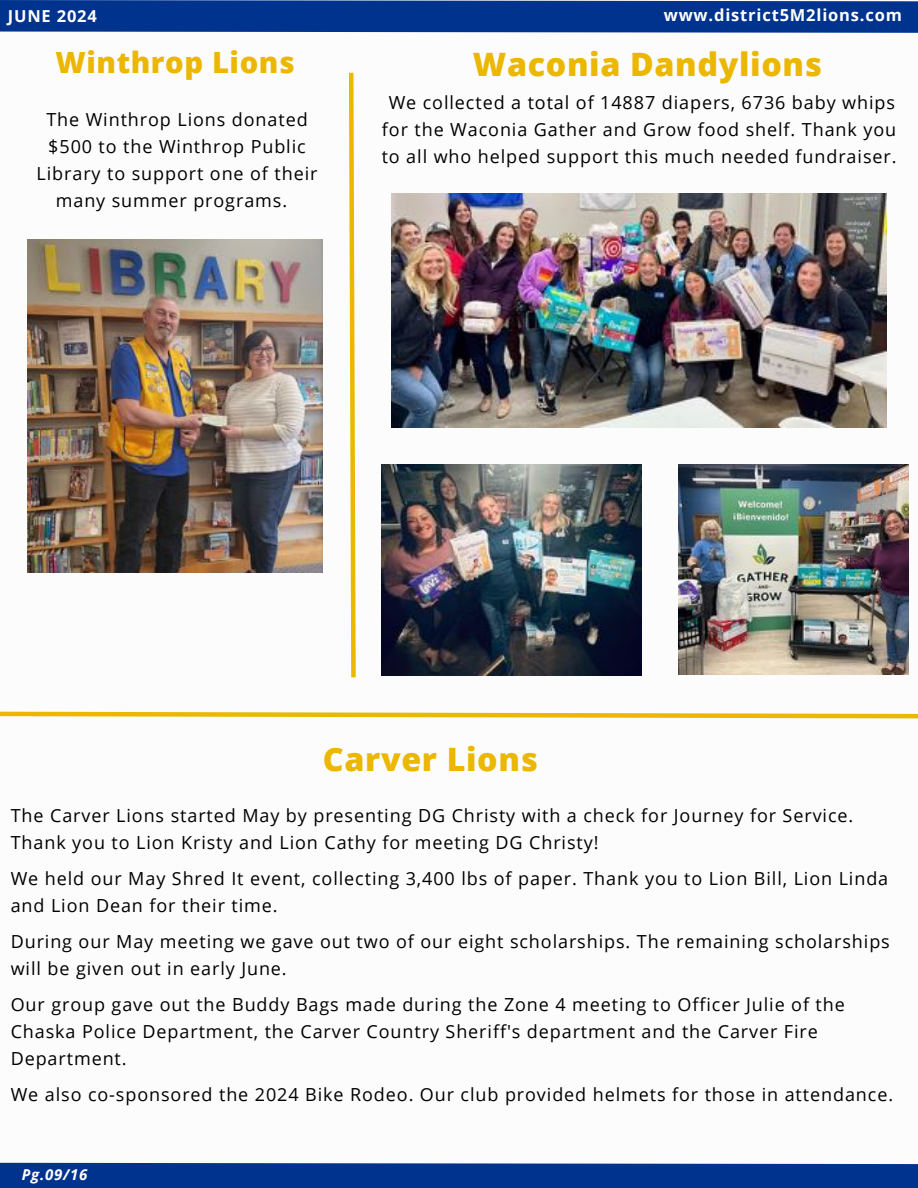
<style>
.page{position:relative;width:918px;height:1188px;background:#fff}
.page>*{position:absolute;margin:0;border:0;box-sizing:border-box;transform-origin:0 0}
.t1{font:800 32.25px "Open Sans";letter-spacing:.02em;color:#ebb700}
.t2{font:800 29.25px "Open Sans";letter-spacing:.02em;color:#ebb700}
.t3{font:18px/27px "Open Sans";letter-spacing:.05em;color:#000}
.t4{font:700 16.5px "Open Sans";letter-spacing:.05em;color:#fff}
.t5{font:italic 700 15px "Open Sans";color:#fff}
</style>
<div class="page">
<svg style="left:0;top:0;width:918px;height:33px;background:#0b3c92"></svg>
<svg style="left:0;top:1162px;width:918px;height:26px;background:#0d3e93"></svg>
<svg style="left:348px;top:72px;width:8px;height:606px"></svg>
<img style="left:28px;top:240px;width:294px;height:333px">
<img style="left:679px;top:465px;width:229px;height:209px">
<img style="left:382px;top:465px;width:259px;height:210px">
<img style="left:392px;top:193px;width:495px;height:234px">
<svg style="left:0;top:711px;width:918px;height:8px"></svg>
<p class="t4" style="left:8px;top:4px;width:91px">JUNE 2024</p>
<p class="t4" style="left:664px;top:3px;width:240px">www.district5M2lions.com</p>
<h2 class="t2" style="left:56px;top:42px;width:241px">Winthrop Lions</h2>
<p class="t3" style="left:46px;top:105px;width:263px">The Winthrop Lions donated</p>
<p class="t3" style="left:48px;top:132px;width:259px">$500 to the Winthrop Public</p>
<p class="t3" style="left:37px;top:159px;width:282px">Library to support one of their</p>
<p class="t3" style="left:56px;top:186px;width:233px">many summer programs.</p>
<h1 class="t1" style="left:473px;top:41px;width:350px">Waconia Dandylions</h1>
<p class="t3" style="left:382px;top:89px;width:516px;text-align:center">We collected a total of 14887 diapers, 6736 baby whips for the Waconia Gather and Grow food shelf. Thank you to all who helped support this much needed fundraiser.</p>
<h1 class="t1" style="left:323px;top:737px;width:216px">Carver Lions</h1>
<p class="t3" style="left:11px;top:802px;width:844px">The Carver Lions started May by presenting DG Christy with a check for Journey for Service.<br>Thank you to Lion Kristy and Lion Cathy for meeting DG Christy!</p>
<p class="t3" style="left:11px;top:865px;width:879px">We held our May Shred It event, collecting 3,400 lbs of paper. Thank you to Lion Bill, Lion Linda and Lion Dean for their time.</p>
<p class="t3" style="left:11px;top:928px;width:881px">During our May meeting we gave out two of our eight scholarships. The remaining scholarships will be given out in early June.</p>
<p class="t3" style="left:11px;top:991px;width:836px">Our group gave out the Buddy Bags made during the Zone 4 meeting to Officer Julie of the<br>Chaska Police Department, the Carver Country Sheriff's department and the Carver Fire<br>Department.</p>
<p class="t3" style="left:11px;top:1081px;width:884px">We also co-sponsored the 2024 Bike Rodeo. Our club provided helmets for those in attendance.</p>
<p class="t5" style="left:22px;top:1164px;width:67px">Pg.09/16</p>
</div>
